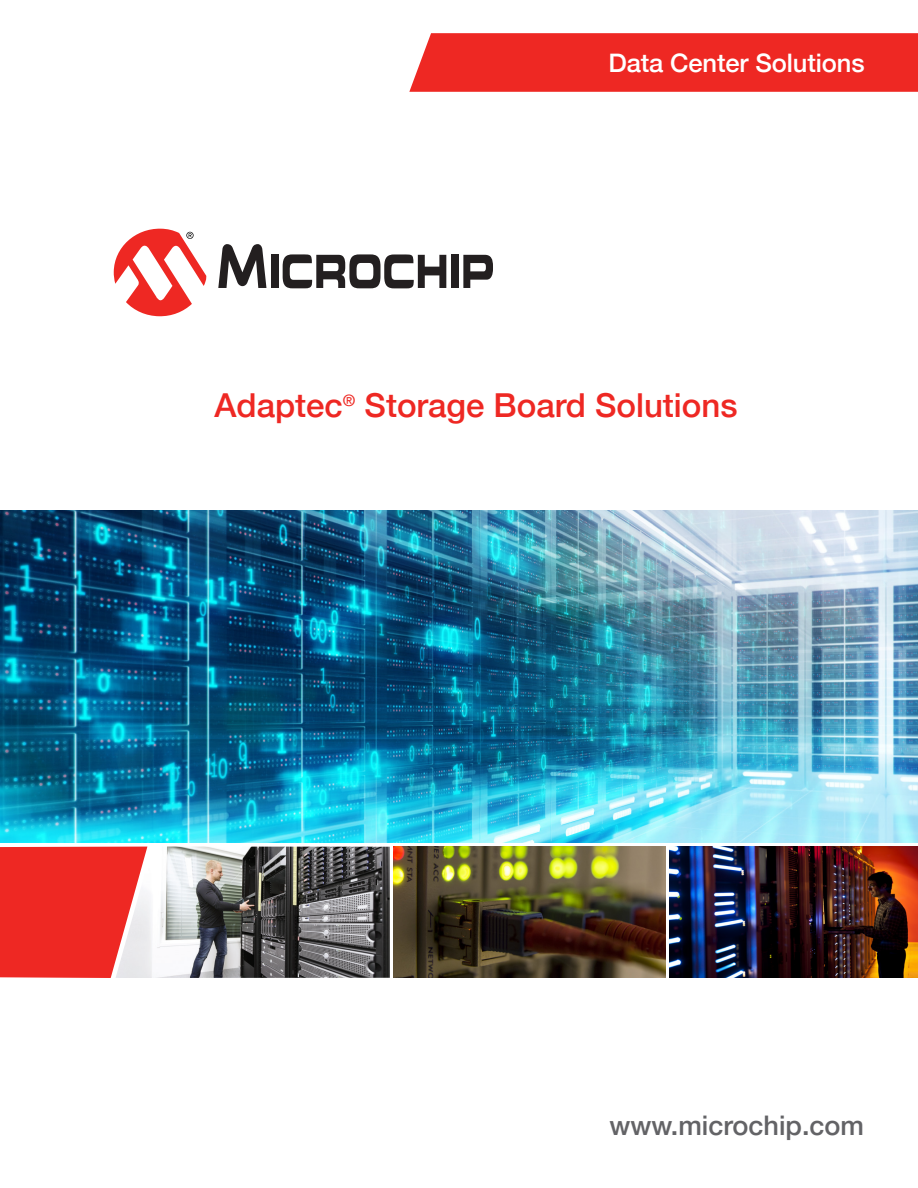
<style>
.page{position:relative;width:918px;height:1188px;background:#fff}
.page>*{position:absolute;margin:0;border:0;box-sizing:border-box;transform-origin:0 0}
.BROCHURE_TITLE_RED{font:500 33px "Helvetica Neue";color:#ee2823}
.URL_COVER{font:500 27px "Helvetica Neue";color:#636366}
.RED_BOX_TITLE{font:500 25.5px "Helvetica Neue";letter-spacing:-.005em;color:#fff}
</style>
<div class="page">
<svg style="left:218px;top:244px;width:48px;height:44px"></svg>
<div style="left:271px;top:255px;width:7px;height:33px;background:#231f20"></div>
<div style="left:451px;top:255px;width:8px;height:33px;background:#231f20"></div>
<svg style="left:463px;top:255px;width:30px;height:33px"></svg>
<svg style="left:283px;top:254px;width:163px;height:34px"></svg>
<svg style="left:114px;top:228px;width:92px;height:88px"></svg>
<div style="left:409px;top:33px;width:509px;height:59px;background:#ee2823"></div>
<img style="left:0;top:510px;width:918px;height:332px">
<img style="left:394px;top:847px;width:271px;height:131px">
<img style="left:147px;top:847px;width:243px;height:131px">
<img style="left:669px;top:847px;width:249px;height:131px">
<svg style="left:0;top:847px;width:147px;height:131px;background:#ee403c"></svg>
<p class="RED_BOX_TITLE" style="left:608px;top:42px;width:258px">Data Center Solutions</p>
<p class="BROCHURE_TITLE_RED" style="left:214px;top:379px;width:525px">Adaptec<sup>®</sup> Storage Board Solutions</p>
<p class="URL_COVER" style="left:609px;top:1104px;width:256px">www.microchip.com</p>
</div>
